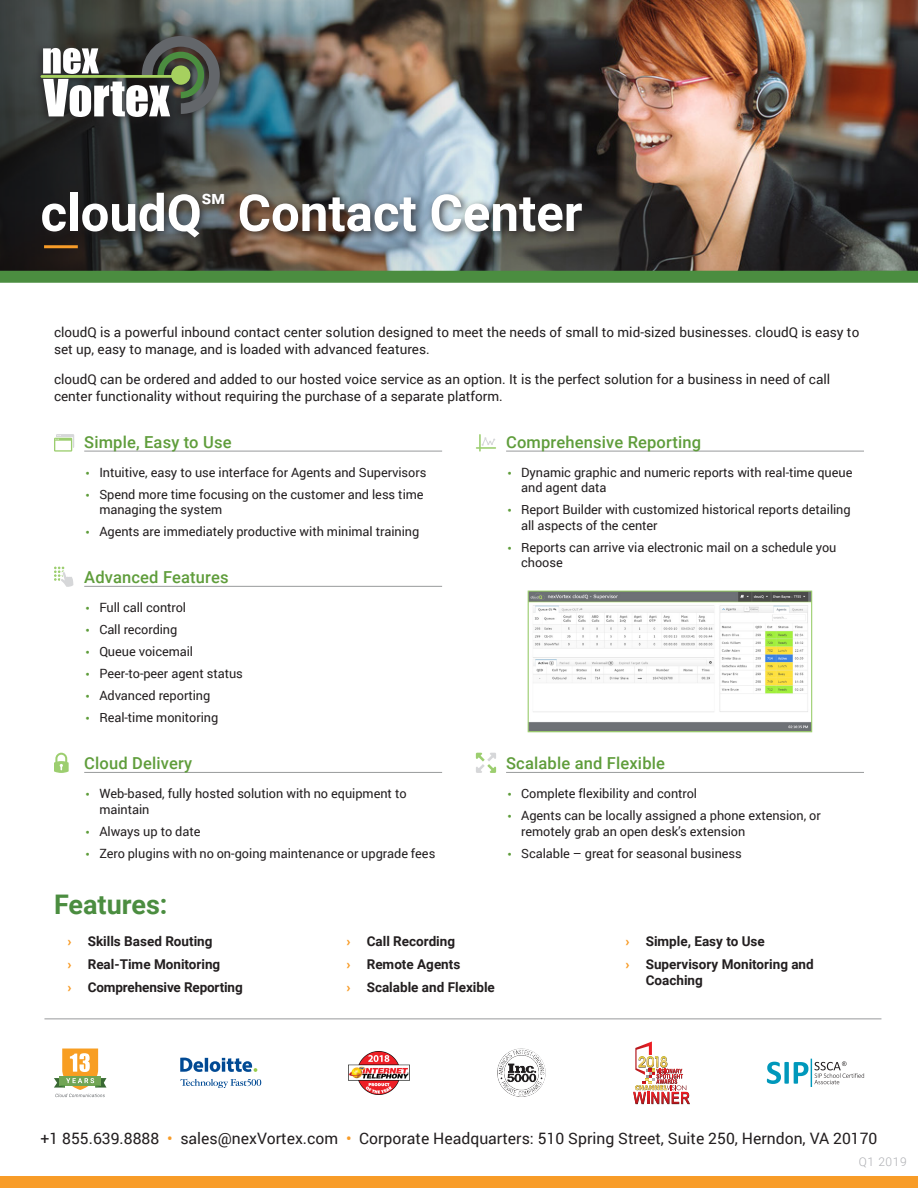
<style>
.page{position:relative;width:918px;height:1188px;background:#fff}
.page>*{position:absolute;margin:0;border:0;box-sizing:border-box;transform-origin:0 0}
.t1{font:700 51px "Roboto";color:#fff}
.At_a_Glance{font:700 27px "Roboto";color:#4b8d40}
.t2{font:700 17.85px "Roboto";color:#fff}
.Subtitle{font:500 16.5px "Roboto";letter-spacing:.01em;color:#5f9d3b}
.t3{font:15.75px "Roboto";color:#231f20}
.Body_Text{font:13.5px/16.8px "Roboto";color:#231f20}
.t4{font:700 13.5px/16.2px "Roboto";color:#231f20}
.t5{font:12.75px/15.3px "Roboto";letter-spacing:-.005em;color:#231f20}
.t6{font:300 12px "Roboto";letter-spacing:.05em;color:#aeafb3}
.s1{font-family:"Neutra Text";font-weight:700;font-size:13.5px;color:#5f9d3b}
.s2{font-weight:900;color:#f89c28}
.s3{font-weight:500;color:#f89c28}
</style>
<div class="page">
<img style="left:0;top:0;width:918px;height:271px">
<div style="left:31px;top:31px;width:194px;height:96px;background:#231f20;opacity:.75"></div>
<svg style="left:40px;top:36px;width:180px;height:81px"></svg>
<hr style="left:44px;top:245px;width:34px;height:3px;background:#f89c28">
<div style="left:0;top:271px;width:918px;height:12px;background:#4b8d40"></div>
<div style="left:0;top:1176px;width:918px;height:12px;background:#f89c28"></div>
<hr style="left:44px;top:1018px;width:837px;height:1px;background:#989a9b">
<svg style="left:180px;top:1058px;width:77px;height:14px"></svg>
<svg style="left:180px;top:1079px;width:81px;height:9px"></svg>
<svg style="left:767px;top:1059px;width:97px;height:28px"></svg>
<img style="left:497px;top:1049px;width:48px;height:48px">
<img style="left:348px;top:1051px;width:62px;height:43px">
<svg style="left:633px;top:1041px;width:57px;height:63px"></svg>
<svg style="left:54px;top:1049px;width:52px;height:48px"></svg>
<div style="left:37px;top:187px;width:555px;height:60px;background:#231f20;opacity:.75"></div>
<hr style="left:84px;top:451px;width:358px;height:1px;background:#989a9b">
<hr style="left:84px;top:586px;width:358px;height:1px;background:#989a9b">
<hr style="left:84px;top:772px;width:358px;height:1px;background:#989a9b">
<svg style="left:54px;top:434px;width:20px;height:18px"></svg>
<svg style="left:54px;top:567px;width:19px;height:20px"></svg>
<svg style="left:54px;top:753px;width:15px;height:20px"></svg>
<hr style="left:506px;top:451px;width:358px;height:1px;background:#989a9b">
<hr style="left:506px;top:772px;width:358px;height:1px;background:#989a9b">
<svg style="left:476px;top:434px;width:20px;height:18px"></svg>
<svg style="left:476px;top:753px;width:20px;height:20px"></svg>
<img style="left:530px;top:593px;width:280px;height:137px">
<div style="left:528px;top:591px;width:284px;height:141px;border:1px solid #9cce6f"></div>
<p class="t1" style="left:40px;top:177px;width:163px">cloudQ</p>
<p class="t2" style="left:202px;top:185px;width:24px">sm</p>
<p class="t1" style="left:238px;top:177px;width:346px">Contact Center</p>
<p class="Body_Text" style="left:54px;top:324px;width:807px">cloudQ is a powerful inbound contact center solution designed to meet the needs of small to mid-sized businesses. cloudQ is easy to set up, easy to manage, and is loaded with advanced features.</p>
<p class="Body_Text" style="left:54px;top:371px;width:778px">cloudQ can be ordered and added to our hosted voice service as an option. It is the perfect solution for a business in need of call center functionality without requiring the purchase of a separate platform.</p>
<p class="Subtitle" style="left:84px;top:431px;width:149px">Simple, Easy to Use</p>
<p class="t5" style="left:86px;top:464px;width:342px"><span class="s1">•</span> Intuitive, easy to use interface for Agents and Supervisors</p>
<p class="t5" style="left:99px;top:486px;width:326px;text-indent:-13px"><span class="s1">•</span> Spend more time focusing on the customer and less time managing the system</p>
<p class="t5" style="left:86px;top:524px;width:335px"><span class="s1">•</span> Agents are immediately productive with minimal training</p>
<p class="Subtitle" style="left:84px;top:566px;width:146px">Advanced Features</p>
<p class="t5" style="left:86px;top:599px;width:102px"><span class="s1">•</span> Full call control</p>
<p class="t5" style="left:86px;top:622px;width:93px"><span class="s1">•</span> Call recording</p>
<p class="t5" style="left:86px;top:644px;width:109px"><span class="s1">•</span> Queue voicemail</p>
<p class="t5" style="left:86px;top:666px;width:159px"><span class="s1">•</span> Peer-to-peer agent status</p>
<p class="t5" style="left:86px;top:688px;width:126px"><span class="s1">•</span> Advanced reporting</p>
<p class="t5" style="left:86px;top:710px;width:134px"><span class="s1">•</span> Real-time monitoring</p>
<p class="Subtitle" style="left:84px;top:752px;width:110px">Cloud Delivery</p>
<p class="t5" style="left:99px;top:786px;width:309px;text-indent:-13px"><span class="s1">•</span> Web-based, fully hosted solution with no equipment to maintain</p>
<p class="t5" style="left:86px;top:823px;width:116px"><span class="s1">•</span> Always up to date</p>
<p class="t5" style="left:86px;top:845px;width:351px"><span class="s1">•</span> Zero plugins with no on-going maintenance or upgrade fees</p>
<p class="Subtitle" style="left:506px;top:431px;width:197px">Comprehensive Reporting</p>
<p class="t5" style="left:521px;top:464px;width:333px;text-indent:-14px"><span class="s1">•</span> Dynamic graphic and numeric reports with real-time queue and agent data</p>
<p class="t5" style="left:521px;top:502px;width:331px;text-indent:-14px"><span class="s1">•</span> Report Builder with customized historical reports detailing all aspects of the center</p>
<p class="t5" style="left:521px;top:539px;width:317px;text-indent:-14px"><span class="s1">•</span> Reports can arrive via electronic mail on a schedule you choose</p>
<p class="Subtitle" style="left:506px;top:752px;width:160px">Scalable and Flexible</p>
<p class="t5" style="left:508px;top:786px;width:191px"><span class="s1">•</span> Complete flexibility and control</p>
<p class="t5" style="left:521px;top:808px;width:301px;text-indent:-14px"><span class="s1">•</span> Agents can be locally assigned a phone extension, or remotely grab an open desk’s extension</p>
<p class="t5" style="left:508px;top:845px;width:236px"><span class="s1">•</span> Scalable – great for seasonal business</p>
<p class="At_a_Glance" style="left:54px;top:885px;width:115px">Features:</p>
<p class="t4" style="left:68px;top:933px;width:147px"><span class="s2">›</span> Skills Based Routing</p>
<p class="t4" style="left:68px;top:956px;width:154px"><span class="s2">›</span> Real-Time Monitoring</p>
<p class="t4" style="left:68px;top:979px;width:177px"><span class="s2">›</span> Comprehensive Reporting</p>
<p class="t4" style="left:346px;top:933px;width:110px"><span class="s2">›</span> Call Recording</p>
<p class="t4" style="left:346px;top:956px;width:115px"><span class="s2">›</span> Remote Agents</p>
<p class="t4" style="left:346px;top:979px;width:150px"><span class="s2">›</span> Scalable and Flexible</p>
<p class="t4" style="left:626px;top:933px;width:141px"><span class="s2">›</span> Simple, Easy to Use</p>
<p class="t4" style="left:646px;top:956px;width:170px;text-indent:-20px"><span class="s2">›</span> Supervisory Monitoring and<br>Coaching</p>
<p class="t3" style="left:40px;top:1128px;width:838px">+1 855.639.8888 <span class="s3">•</span> sales@nexVortex.com <span class="s3">•</span> Corporate Headquarters: 510 Spring Street, Suite 250, Herndon, VA 20170</p>
<p class="t6" style="left:859px;top:1153px;width:49px">Q1 2019</p>
</div>
